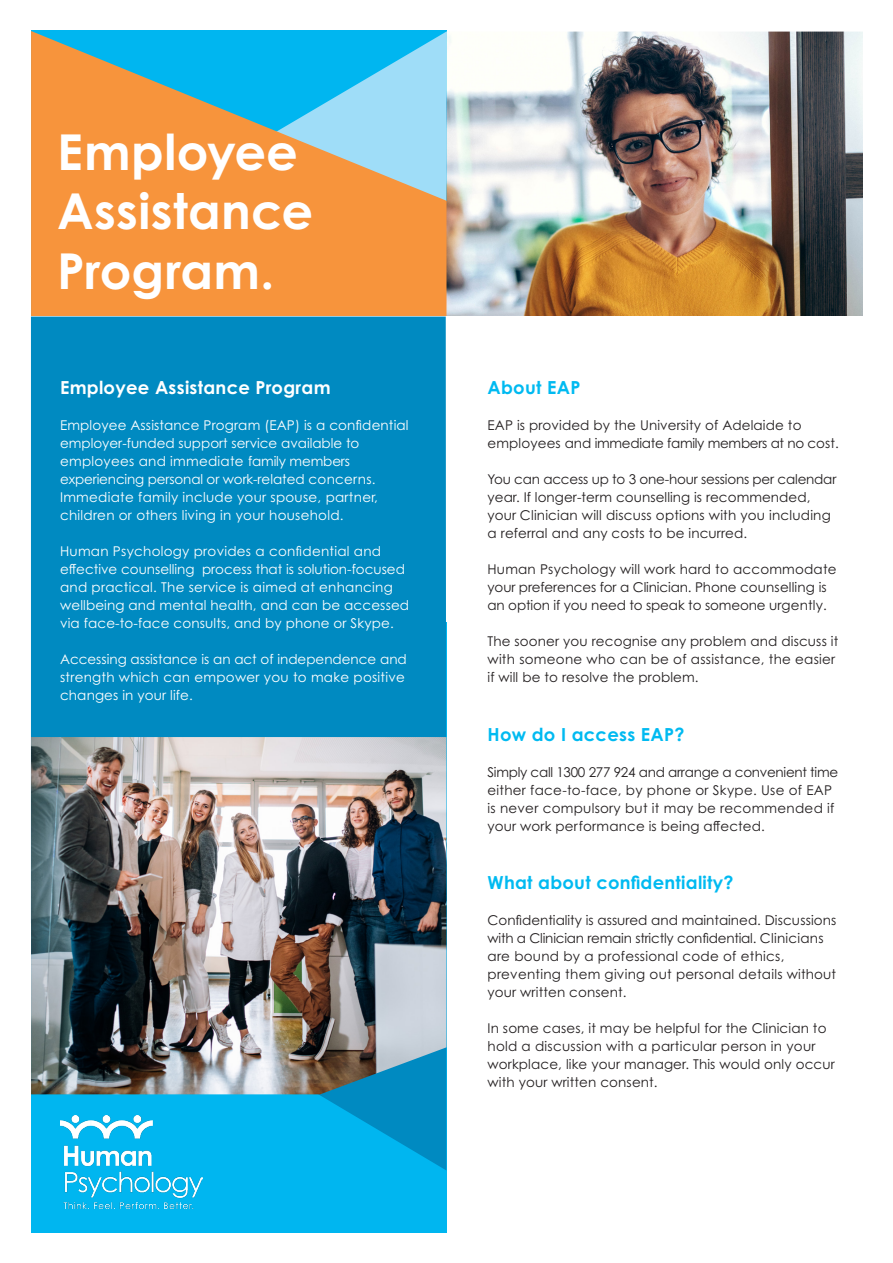
<style>
.page{position:relative;width:893px;height:1263px;background:#fff}
.page>*{position:absolute;margin:0;border:0;box-sizing:border-box;transform-origin:0 0}
.t1{font:700 49.5px/59.4px "Century Gothic Pro";letter-spacing:.005em;color:#fff}
.Heading_2_NEW{font:700 18px "Century Gothic Pro";letter-spacing:.015em;color:#00baf1}
.Heading_2_NEW-2{font:700 18px "Century Gothic Pro";letter-spacing:.015em;color:#fff}
.Body_Style_NEW{font:13.5px/18px "Century Gothic Pro";letter-spacing:.01em;color:#231f20}
.Body_Style_NEW-2{font:13.5px/18px "Century Gothic Pro";letter-spacing:.01em;color:#fff}
.Body_Style_NEW-3{font:13.5px/18px "Century Gothic Pro";letter-spacing:-.01em;color:#231f20}
</style>
<div class="page">
<div style="left:31px;top:31px;width:416px;height:1202px;background:#00b6f0"></div>
<svg style="left:31px;top:31px;width:416px;height:286px;fill:#f7943c"></svg>
<img style="left:446px;top:32px;width:417px;height:285px">
<div style="left:31px;top:317px;width:841px;height:305px;background:#fff"></div>
<svg style="left:31px;top:317px;width:415px;height:853px;background:#008ec5"></svg>
<img style="left:31px;top:737px;width:415px;height:357px">
<img style="left:61px;top:1115px;width:142px;height:94px">
<p class="t1" style="left:57px;top:121px;width:257px">Employee<br>Assistance</p>
<p class="t1" style="left:57px;top:240px;width:218px">Program.</p>
<p class="Heading_2_NEW-2" style="left:60px;top:376px;width:272px">Employee Assistance Program</p>
<p class="Body_Style_NEW-2" style="left:60px;top:416px;width:350px">Employee Assistance Program (EAP) is a confidential employer-funded support service available to employees and immediate family members experiencing personal or work-related concerns.<br>Immediate family include your spouse, partner, children or others living in your household.</p>
<p class="Body_Style_NEW-2" style="left:60px;top:542px;width:351px">Human Psychology provides a confidential and effective counselling process that is solution-focused and practical. The service is aimed at enhancing wellbeing and mental health, and can be accessed via face-to-face consults, and by phone or Skype.</p>
<p class="Body_Style_NEW-2" style="left:60px;top:650px;width:348px">Accessing assistance is an act of independence and strength which can empower you to make positive changes in your life.</p>
<p class="Heading_2_NEW" style="left:487px;top:376px;width:94px">About EAP</p>
<p class="Body_Style_NEW" style="left:487px;top:416px;width:353px">EAP is provided by the University of Adelaide to employees and immediate family members at no cost.</p>
<p class="Body_Style_NEW" style="left:487px;top:470px;width:350px">You can access up to 3 one-hour sessions per calendar year. If longer-term counselling is recommended, your Clinician will discuss options with you including a referral and any costs to be incurred.</p>
<p class="Body_Style_NEW-3" style="left:487px;top:560px;width:351px">Human Psychology will work hard to accommodate your preferences for a Clinician. Phone counselling is an option if you need to speak to someone urgently.</p>
<p class="Body_Style_NEW" style="left:487px;top:632px;width:352px">The sooner you recognise any problem and discuss it with someone who can be of assistance, the easier if will be to resolve the problem.</p>
<p class="Heading_2_NEW" style="left:487px;top:723px;width:199px">How do I access EAP?</p>
<p class="Body_Style_NEW" style="left:487px;top:762px;width:352px">Simply call 1300 277 924 and arrange a convenient time either face-to-face, by phone or Skype. Use of EAP is never compulsory but it may be recommended if your work performance is being affected.</p>
<p class="Heading_2_NEW" style="left:487px;top:871px;width:248px">What about confidentiality?</p>
<p class="Body_Style_NEW" style="left:487px;top:911px;width:350px">Confidentiality is assured and maintained. Discussions</p>
<p class="Body_Style_NEW" style="left:487px;top:929px;width:350px">with a Clinician remain strictly confidential. Clinicians are bound by a professional code of ethics, preventing them giving out personal details without your written consent.</p>
<p class="Body_Style_NEW" style="left:487px;top:1019px;width:349px">In some cases, it may be helpful for the Clinician to hold a discussion with a particular person in your workplace, like your manager. This would only occur with your written consent.</p>
</div>
